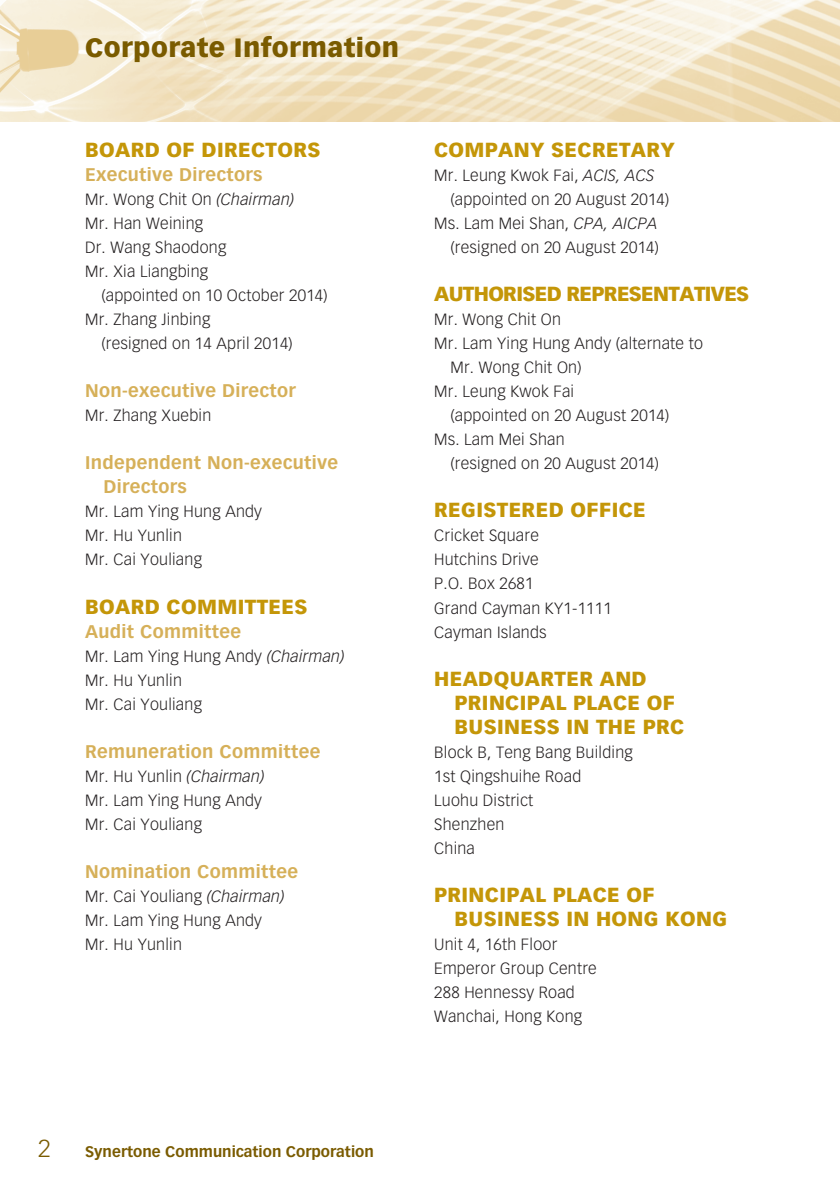
<style>
.page{position:relative;width:840px;height:1191px;background:#fff}
.page>*{position:absolute;margin:0;border:0;box-sizing:border-box;transform-origin:0 0}
.t1{font:900 26px "Vectora LT Std";letter-spacing:.02em;color:#7a5b00}
.t2{font:300 24px "Vectora LT Std";color:#7a5b00}
.t3{font:900 20px/24px "Vectora LT Std";letter-spacing:.02em;color:#c49608}
.t4{font:900 20px "Vectora LT Std";letter-spacing:-.03em;color:#c49608}
.t5{font:700 18px/24px "Vectora LT Std";letter-spacing:.02em;color:#d6b059}
.t6{font:300 16px/24px "Vectora LT Std";letter-spacing:.015em;color:#231f20}
.t7{font:700 15px "Vectora LT Std";color:#7a5b00}
.s1{font-style:italic}
</style>
<div class="page">
<img style="left:0;top:0;width:839px;height:122px">
<h1 class="t1" style="left:85px;top:32px;width:315px">Corporate Information</h1>
<p class="t3" style="left:85px;top:138px;width:236px">BOARD OF DIRECTORS</p>
<p class="t5" style="left:85px;top:163px;width:179px">Executive Directors</p>
<p class="t6" style="left:85px;top:188px;width:211px">Mr. Wong Chit On <span class="s1">(Chairman)<br></span>Mr. Han Weining<br>Dr. Wang Shaodong<br>Mr. Xia Liangbing</p>
<p class="t6" style="left:101px;top:284px;width:228px">(appointed on 10 October 2014)</p>
<p class="t6" style="left:85px;top:308px;width:127px">Mr. Zhang Jinbing</p>
<p class="t6" style="left:101px;top:332px;width:193px">(resigned on 14 April 2014)</p>
<p class="t5" style="left:85px;top:379px;width:212px">Non-executive Director</p>
<p class="t6" style="left:85px;top:404px;width:127px">Mr. Zhang Xuebin</p>
<p class="t5" style="left:103px;top:451px;width:236px;text-indent:-18px">Independent Non-executive<br>Directors</p>
<p class="t6" style="left:85px;top:500px;width:178px">Mr. Lam Ying Hung Andy<br>Mr. Hu Yunlin<br>Mr. Cai Youliang</p>
<p class="t3" style="left:85px;top:594px;width:224px">BOARD COMMITTEES</p>
<p class="t5" style="left:85px;top:619px;width:157px">Audit Committee</p>
<p class="t6" style="left:85px;top:644px;width:261px">Mr. Lam Ying Hung Andy <span class="s1">(Chairman)<br></span>Mr. Hu Yunlin<br>Mr. Cai Youliang</p>
<p class="t5" style="left:85px;top:739px;width:237px">Remuneration Committee</p>
<p class="t6" style="left:85px;top:764px;width:181px">Mr. Hu Yunlin <span class="s1">(Chairman)<br></span>Mr. Lam Ying Hung Andy<br>Mr. Cai Youliang</p>
<p class="t5" style="left:85px;top:859px;width:214px">Nomination Committee</p>
<p class="t6" style="left:85px;top:884px;width:201px">Mr. Cai Youliang <span class="s1">(Chairman)<br></span>Mr. Lam Ying Hung Andy<br>Mr. Hu Yunlin</p>
<p class="t3" style="left:434px;top:138px;width:242px">COMPANY SECRETARY</p>
<p class="t6" style="left:434px;top:164px;width:222px">Mr. Leung Kwok Fai, <span class="s1">ACIS, ACS</span></p>
<p class="t6" style="left:450px;top:188px;width:220px">(appointed on 20 August 2014)</p>
<p class="t6" style="left:434px;top:212px;width:225px">Ms. Lam Mei Shan, <span class="s1">CPA, AICPA</span></p>
<p class="t6" style="left:450px;top:236px;width:210px">(resigned on 20 August 2014)</p>
<p class="t4" style="left:434px;top:282px;width:316px">AUTHORISED REPRESENTATIVES</p>
<p class="t6" style="left:434px;top:308px;width:128px">Mr. Wong Chit On</p>
<p class="t6" style="left:434px;top:332px;width:270px">Mr. Lam Ying Hung Andy (alternate to</p>
<p class="t6" style="left:450px;top:356px;width:132px">Mr. Wong Chit On)</p>
<p class="t6" style="left:434px;top:380px;width:141px">Mr. Leung Kwok Fai</p>
<p class="t6" style="left:450px;top:404px;width:220px">(appointed on 20 August 2014)</p>
<p class="t6" style="left:434px;top:428px;width:132px">Ms. Lam Mei Shan</p>
<p class="t6" style="left:450px;top:452px;width:210px">(resigned on 20 August 2014)</p>
<p class="t3" style="left:434px;top:498px;width:213px">REGISTERED OFFICE</p>
<p class="t6" style="left:434px;top:524px;width:179px">Cricket Square<br>Hutchins Drive<br>P.O. Box 2681<br>Grand Cayman KY1-1111<br>Cayman Islands</p>
<p class="t3" style="left:454px;top:666px;width:231px;text-indent:-20px">HEADQUARTER AND<br>PRINCIPAL PLACE OF<br>BUSINESS IN THE PRC</p>
<p class="t6" style="left:434px;top:740px;width:200px">Block B, Teng Bang Building<br>1st Qingshuihe Road<br>Luohu District<br>Shenzhen<br>China</p>
<p class="t3" style="left:454px;top:882px;width:274px;text-indent:-20px">PRINCIPAL PLACE OF<br>BUSINESS IN HONG KONG</p>
<p class="t6" style="left:434px;top:932px;width:164px">Unit 4, 16th Floor<br>Emperor Group Centre<br>288 Hennessy Road<br>Wanchai, Hong Kong</p>
<h2 class="t2" style="left:38px;top:1135px;width:14px">2</h2>
<p class="t7" style="left:85px;top:1142px;width:290px">Synertone Communication Corporation</p>
</div>
